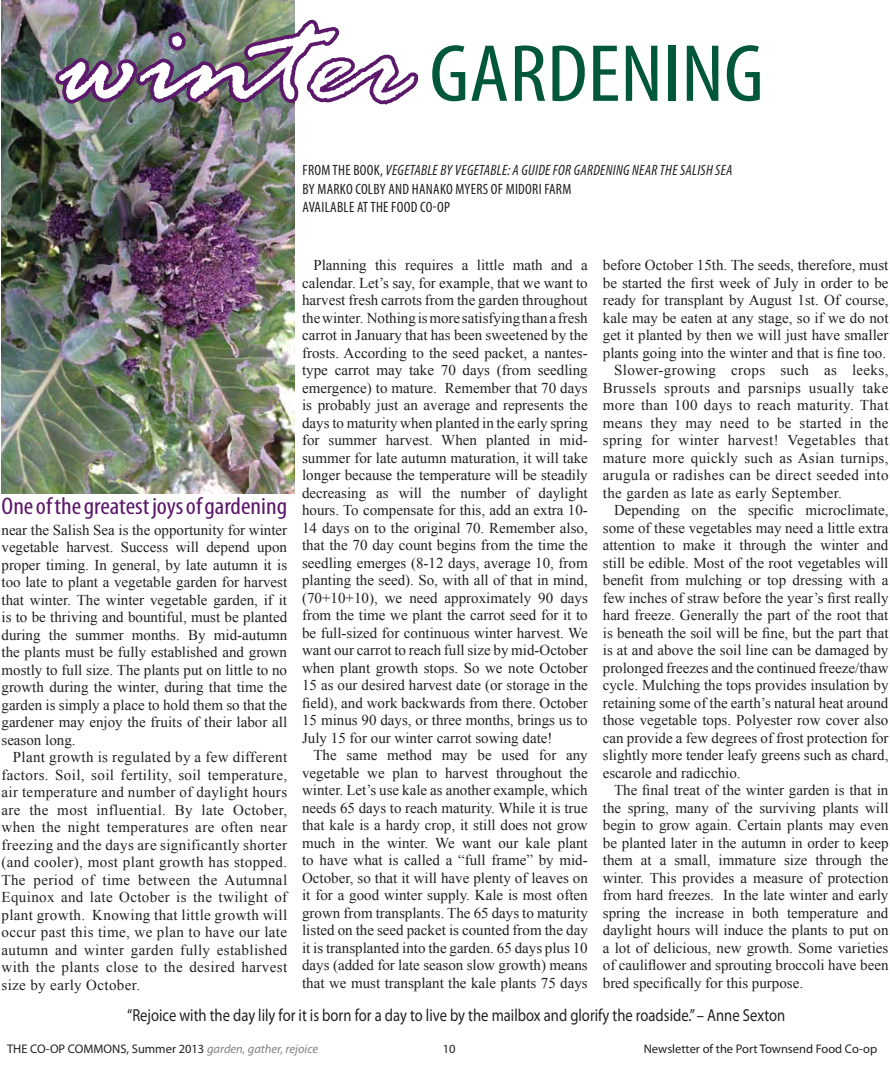
<style>
.page{position:relative;width:890px;height:1065px;background:#fff}
.page>*{position:absolute;margin:0;border:0;box-sizing:border-box;transform-origin:0 0}
.t1{font:italic 136px "Rage";color:#fff;scale:1.12 1}
.t2{font:condensed 81.75px "Myriad Pro";color:#005739;scale:1.12 1}
.t3{font:condensed 24.12px "Myriad Pro";color:#5c186a;scale:1.09 1}
.t4{font:17.38px "Myriad Pro";color:#231f20;scale:.84 1}
.t5{font:15px/17.5px "Times New Roman";color:#231f20;text-align:justify}
.t6{font:15px "Times New Roman";letter-spacing:.025em;color:#231f20}
.t7{font:condensed 15px "Myriad Pro";letter-spacing:.02em;color:#231f20}
.t8{font:italic condensed 15px "Myriad Pro";letter-spacing:.02em;color:#231f20}
.t9{font:12.5px "Myriad Pro";color:#231f20}
.s1{font-style:normal}
.s2{font-style:italic;color:#808285}
</style>
<div class="page">
<img style="left:2px;top:0;width:292px;height:494px">
<img style="left:49px;top:16px;width:370px;height:94px">
<h1 class="t1" style="left:59px;top:-11px;width:317px">winter</h1>
<h2 class="t2" style="left:429px;top:24px;width:300px">GARDENING</h2>
<p class="t7" style="left:303px;top:161px;width:59px">FROMTHEBOOK</p>
<p class="t8" style="left:380px;top:161px;width:354px"><span class="s1">,</span> VEGETABLE BY VEGETABLE: A GUIDE FOR GARDENING NEAR THE SALISH SEA</p>
<p class="t7" style="left:303px;top:179px;width:32px">BY MARKO</p>
<p class="t7" style="left:355px;top:179px;width:13px">COLBY</p>
<p class="t7" style="left:388px;top:179px;width:83px">AND HANAKO MYERS</p>
<p class="t7" style="left:491px;top:179px;width:31px">OF MIDORI</p>
<p class="t7" style="left:544px;top:179px;width:13px">FARM</p>
<p class="t7" style="left:303px;top:198px;width:7px">AVAILABLE</p>
<p class="t7" style="left:357px;top:198px;width:88px">AT THE FOOD CO-OP</p>
<h3 class="t3" style="left:2px;top:491px;width:264px">ONE OF THE GREATEST JOYS OF GARDENING</h3>
<p class="t5" style="left:2px;top:521px;width:287px">near the Salish Sea is the opportunity for winter vegetable harvest. Success will depend upon proper timing. In general, by late autumn it is too late to plant a vegetable garden for harvest that winter. The winter vegetable garden, if it is to be thriving and bountiful, must be planted during the summer months. By mid-autumn the plants must be fully established and grown mostly to full size. The plants put on little to no growth during the winter, during that time the garden is simply a place to hold them so that the gardener may enjoy the fruits of their labor all season long.</p>
<p class="t5" style="left:2px;top:748px;width:287px;text-indent:11px">Plant growth is regulated by a few different factors. Soil, soil fertility, soil temperature, air temperature and number of daylight hours are the most influential. By late October, when the night temperatures are often near freezing and the days are significantly shorter (and cooler), most plant growth has stopped.<br>The period of time between the Autumnal Equinox and late October is the twilight of plant growth. Knowing that little growth will occur past this time, we plan to have our late autumn and winter garden fully established with the plants close to the desired harvest size by early October.</p>
<p class="t5" style="left:302px;top:256px;width:287px;text-indent:11px">Planning this requires a little math and a calendar. Let’s say, for example, that we want to harvest fresh carrots from the garden throughout the winter. Nothing is more satisfying than a fresh carrot in January that has been sweetened by the frosts. According to the seed packet, a nantes&shy;type carrot may take 70 days (from seedling emergence) to mature. Remember that 70 days is probably just an average and represents the days to maturity when planted in the early spring for summer harvest. When planted in mid&shy;summer for late autumn maturation, it will take longer because the temperature will be steadily decreasing as will the number of daylight hours. To compensate for this, add an extra 10- 14 days on to the original 70. Remember also, that the 70 day count begins from the time the seedling emerges (8-12 days, average 10, from planting the seed). So, with all of that in mind, (70+10+10), we need approximately 90 days from the time we plant the carrot seed for it to be full-sized for continuous winter harvest. We want our carrot to reach full size by mid-October when plant growth stops. So we note October 15 as our desired harvest date (or storage in the field), and work backwards from there. October 15 minus 90 days, or three months, brings us to July 15 for our winter carrot sowing date!</p>
<p class="t5" style="left:302px;top:746px;width:287px;text-indent:11px">The same method may be used for any vegetable we plan to harvest throughout the winter. Let’s use kale as another example, which needs 65 days to reach maturity. While it is true that kale is a hardy crop, it still does not grow much in the winter. We want our kale plant to have what is called a “full frame” by mid-October, so that it will have plenty of leaves on it for a good winter supply. Kale is most often grown from transplants. The 65 days to maturity listed on the seed packet is counted from the day it is transplanted into the garden. 65 days plus 10 days (added for late season slow growth) means that we must transplant the kale plants 75 days</p>
<p class="t5" style="left:603px;top:256px;width:287px">before October 15th. The seeds, therefore, must</p>
<p class="t5" style="left:603px;top:274px;width:287px">be started the first week of July in order to be</p>
<p class="t5" style="left:603px;top:291px;width:287px">ready for transplant by August 1st. Of course,</p>
<p class="t5" style="left:603px;top:309px;width:287px">kale may be eaten at any stage, so if we do not</p>
<p class="t5" style="left:603px;top:326px;width:287px">get it planted by then we will just have smaller</p>
<p class="t5" style="left:603px;top:344px;width:285px">plants going into the winter and that is fine too.</p>
<p class="t6" style="left:614px;top:360px;width:276px">Slower-growing crops such as leeks,</p>
<p class="t6" style="left:603px;top:378px;width:287px">Brussels sprouts and parsnips usually take</p>
<p class="t6" style="left:603px;top:395px;width:287px">more than 100 days to reach maturity. That</p>
<p class="t6" style="left:603px;top:413px;width:287px">means they may need to be started in the</p>
<p class="t6" style="left:603px;top:430px;width:287px">spring for winter harvest! Vegetables that</p>
<p class="t6" style="left:603px;top:448px;width:287px">mature more quickly such as Asian turnips,</p>
<p class="t6" style="left:603px;top:465px;width:287px">arugula or radishes can be direct seeded into</p>
<p class="t6" style="left:603px;top:483px;width:241px">the garden as late as early September.</p>
<p class="t5" style="left:614px;top:501px;width:276px">Depending on the specific microclimate,</p>
<p class="t5" style="left:603px;top:519px;width:287px">some of these vegetables may need a little extra</p>
<p class="t5" style="left:603px;top:536px;width:287px">attention to make it through the winter and</p>
<p class="t5" style="left:603px;top:554px;width:287px">still be edible. Most of the root vegetables will</p>
<p class="t5" style="left:603px;top:571px;width:287px">benefit from mulching or top dressing with a</p>
<p class="t5" style="left:603px;top:589px;width:287px">few inches of straw before the year’s first really</p>
<p class="t5" style="left:603px;top:606px;width:287px">hard freeze. Generally the part of the root that</p>
<p class="t5" style="left:603px;top:624px;width:287px">is beneath the soil will be fine, but the part that</p>
<p class="t5" style="left:603px;top:641px;width:287px">is at and above the soil line can be damaged by</p>
<p class="t5" style="left:603px;top:659px;width:287px">prolonged freezes and the continued freeze/thaw</p>
<p class="t5" style="left:603px;top:676px;width:287px">cycle. Mulching the tops provides insulation by</p>
<p class="t5" style="left:603px;top:694px;width:287px">retaining some of the earth’s natural heat around</p>
<p class="t5" style="left:603px;top:711px;width:287px">those vegetable tops. Polyester row cover also</p>
<p class="t5" style="left:603px;top:729px;width:287px">can provide a few degrees of frost protection for</p>
<p class="t5" style="left:603px;top:746px;width:287px">slightly more tender leafy greens such as chard,</p>
<p class="t5" style="left:603px;top:764px;width:139px">escarole and radicchio.</p>
<p class="t5" style="left:614px;top:781px;width:276px">The final treat of the winter garden is that in</p>
<p class="t5" style="left:603px;top:799px;width:287px">the spring, many of the surviving plants will</p>
<p class="t5" style="left:603px;top:816px;width:287px">begin to grow again. Certain plants may even</p>
<p class="t5" style="left:603px;top:834px;width:287px">be planted later in the autumn in order to keep</p>
<p class="t5" style="left:603px;top:851px;width:287px">them at a small, immature size through the</p>
<p class="t5" style="left:603px;top:869px;width:287px">winter. This provides a measure of protection</p>
<p class="t5" style="left:603px;top:886px;width:287px">from hard freezes. In the late winter and early</p>
<p class="t5" style="left:603px;top:904px;width:287px">spring the increase in both temperature and</p>
<p class="t5" style="left:603px;top:921px;width:287px">daylight hours will induce the plants to put on</p>
<p class="t5" style="left:603px;top:939px;width:287px">a lot of delicious, new growth. Some varieties</p>
<p class="t5" style="left:603px;top:956px;width:287px">of cauliflower and sprouting broccoli have been</p>
<p class="t5" style="left:603px;top:974px;width:202px">bred specifically for this purpose.</p>
<p class="t4" style="left:127px;top:1005px;width:785px">“Rejoice with the day lily for it is born for a day to live by the mailbox and glorify the roadside.” – Anne Sexton</p>
<p class="t9" style="left:7px;top:1041px;width:313px">THE CO-OP COMMONS, Summer 2013 <span class="s2">garden, gather, rejoice</span></p>
<p class="t9" style="left:443px;top:1041px;width:14px">10</p>
<p class="t9" style="left:644px;top:1041px;width:235px">Newsletter of the Port Townsend Food Co-op</p>
</div>
